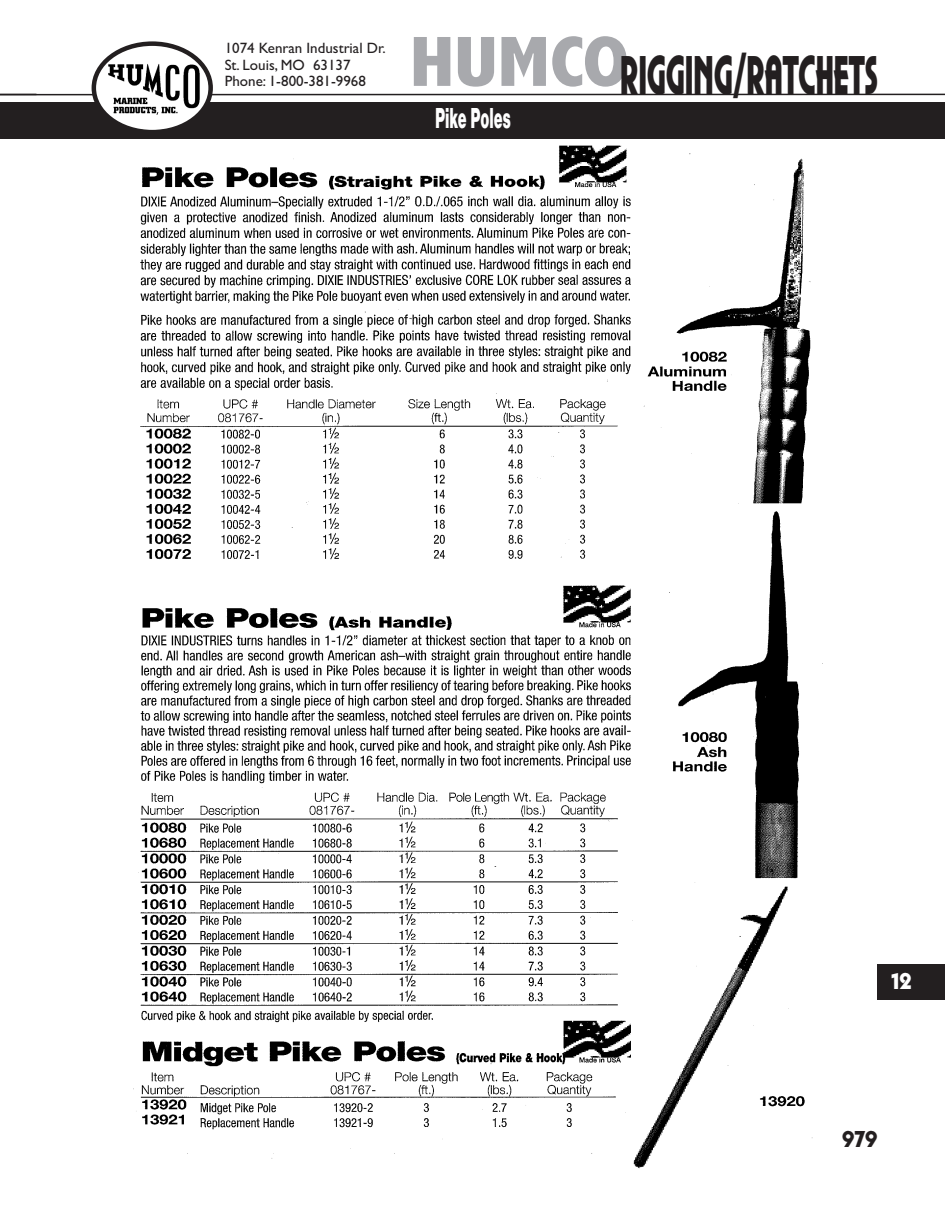
<style>
.page{position:relative;width:945px;height:1215px;background:#fff}
.page>*{position:absolute;margin:0;border:0;box-sizing:border-box;transform-origin:0 0}
.t1{font:57px "Plaza D Ultr";color:#231f20;scale:.61 1}
.t2{font:30px "Nimbus San D Blac";color:#fff;scale:.5 1}
.t3{font:24px "Plaza D Ultr";color:#231f20}
.t4{font:24px "Plaza D Ultr";color:#fff}
.t5{font:15px/16.5px "Gill Sans";color:#231f20}
.s1{font-family:"Abadi";font-weight:800;font-stretch:condensed;font-size:71.85px;color:#a8a9ad}
</style>
<div class="page">
<hr style="left:0;top:94px;width:945px;height:1px;background:#231f20">
<div style="left:0;top:102px;width:945px;height:37px;background:#231f20"></div>
<svg style="left:92px;top:41px;width:121px;height:89px"></svg>
<img style="left:136px;top:145px;width:687px;height:1024px">
<div style="left:878px;top:965px;width:67px;height:35px;background:#231f20"></div>
<div style="left:463px;top:1135px;width:74px;height:43px;background:#fff"></div>
<p class="t5" style="left:225px;top:40px;width:163px">1074 Kenran Industrial Dr.<br>St. Louis, MO 63137<br>Phone: 1-800-381-9968</p>
<h1 class="t1" style="left:410px;top:41px;width:769px"><span class="s1">HUMCO</span>RIGGING/RATCHETS</h1>
<h2 class="t2" style="left:435px;top:101px;width:153px">Pike Poles</h2>
<h3 class="t4" style="left:891px;top:967px;width:22px">12</h3>
<h3 class="t3" style="left:842px;top:1124px;width:37px">979</h3>
</div>
